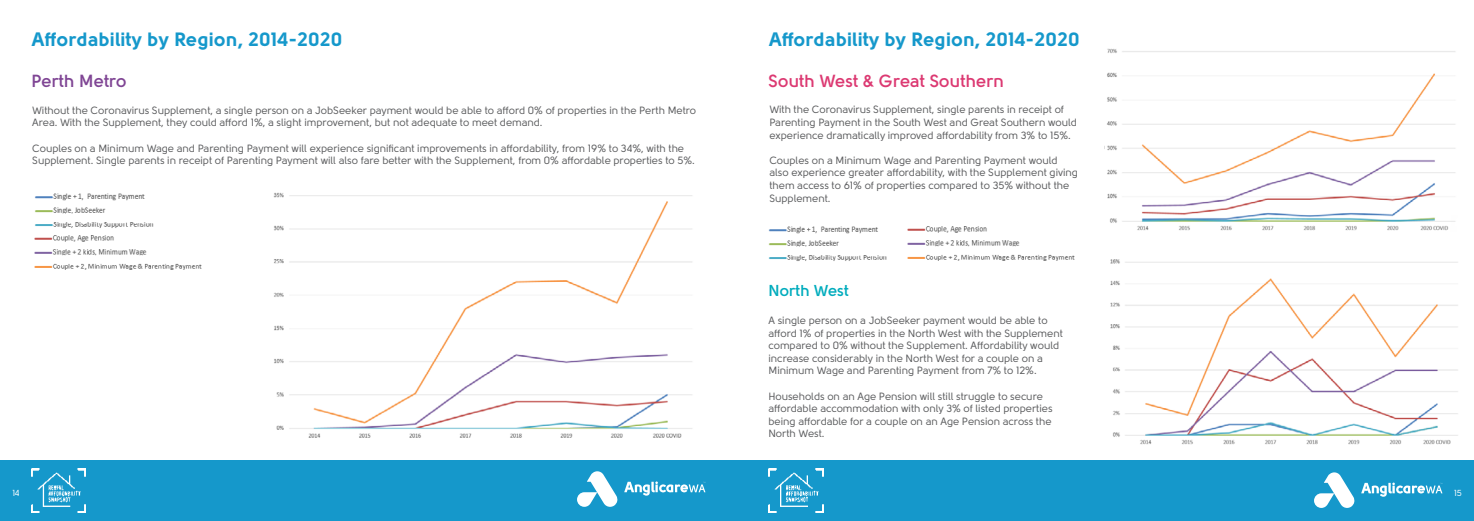
<style>
.page{position:relative;width:1474px;height:521px;background:#fff}
.page>*{position:absolute;margin:0;border:0;box-sizing:border-box;transform-origin:0 0}
.t1{font:900 19.25px "Solomon";letter-spacing:.01em;color:#1598cb}
.t2{font:700 17.5px "Solomon";color:#dc3972}
.t3{font:700 17.5px "Solomon";color:#7f4594}
.t4{font:700 15.75px "Solomon";color:#00acbd}
.t5{font:10.5px/12.6px "Solomon";color:#58595b}
.t6{font:8.75px "Solomon";color:#fff}
</style>
<div class="page">
<div style="left:737px;top:460px;width:736px;height:61px;background:#1598cb"></div>
<div style="left:0;top:460px;width:737px;height:61px;background:#1598cb"></div>
<img style="left:31px;top:469px;width:55px;height:44px">
<svg style="left:577px;top:471px;width:40px;height:36px"></svg>
<svg style="left:624px;top:481px;width:81px;height:15px"></svg>
<img style="left:768px;top:469px;width:55px;height:44px">
<svg style="left:1314px;top:472px;width:40px;height:36px"></svg>
<svg style="left:1361px;top:482px;width:81px;height:15px"></svg>
<img style="left:273px;top:192px;width:419px;height:246px">
<img style="left:34px;top:235px;width:168px;height:35px">
<img style="left:1104px;top:48px;width:352px;height:183px">
<img style="left:768px;top:226px;width:119px;height:35px">
<img style="left:907px;top:226px;width:168px;height:35px">
<img style="left:1110px;top:259px;width:348px;height:186px">
<img style="left:35px;top:193px;width:119px;height:35px">
<h1 class="t1" style="left:32px;top:28px;width:312px">Affordability by Region, 2014-2020</h1>
<h2 class="t3" style="left:32px;top:71px;width:97px">Perth Metro</h2>
<p class="t5" style="left:32px;top:104px;width:665px">Without the Coronavirus Supplement, a single person on a JobSeeker payment would be able to afford 0% of properties in the Perth Metro<br>Area. With the Supplement, they could afford 1%, a slight improvement, but not adequate to meet demand.</p>
<p class="t5" style="left:32px;top:142px;width:664px">Couples on a Minimum Wage and Parenting Payment will experience significant improvements in affordability, from 19% to 34%, with the<br>Supplement. Single parents in receipt of Parenting Payment will also fare better with the Supplement, from 0% affordable properties to 5%.</p>
<h1 class="t1" style="left:769px;top:28px;width:312px">Affordability by Region, 2014-2020</h1>
<h2 class="t2" style="left:768px;top:71px;width:237px">South West &amp; Great Southern</h2>
<p class="t5" style="left:769px;top:103px;width:309px">With the Coronavirus Supplement, single parents in receipt of<br>Parenting Payment in the South West and Great Southern would experience dramatically improved affordability from 3% to 15%.</p>
<p class="t5" style="left:769px;top:154px;width:310px">Couples on a Minimum Wage and Parenting Payment would also experience greater affordability, with the Supplement giving them access to 61% of properties compared to 35% without the Supplement.</p>
<h3 class="t4" style="left:768px;top:282px;width:82px">North West</h3>
<p class="t5" style="left:768px;top:314px;width:296px">A single person on a JobSeeker payment would be able to afford 1% of properties in the North West with the Supplement compared to 0% without the Supplement. Affordability would increase considerably in the North West for a couple on a Minimum Wage and Parenting Payment from 7% to 12%.</p>
<p class="t5" style="left:768px;top:390px;width:285px">Households on an Age Pension will still struggle to secure affordable accommodation with only 3% of listed properties being affordable for a couple on an Age Pension across the North West.</p>
<p class="t6" style="left:12px;top:488px;width:9px">14</p>
<p class="t6" style="left:1453px;top:488px;width:9px">15</p>
</div>
